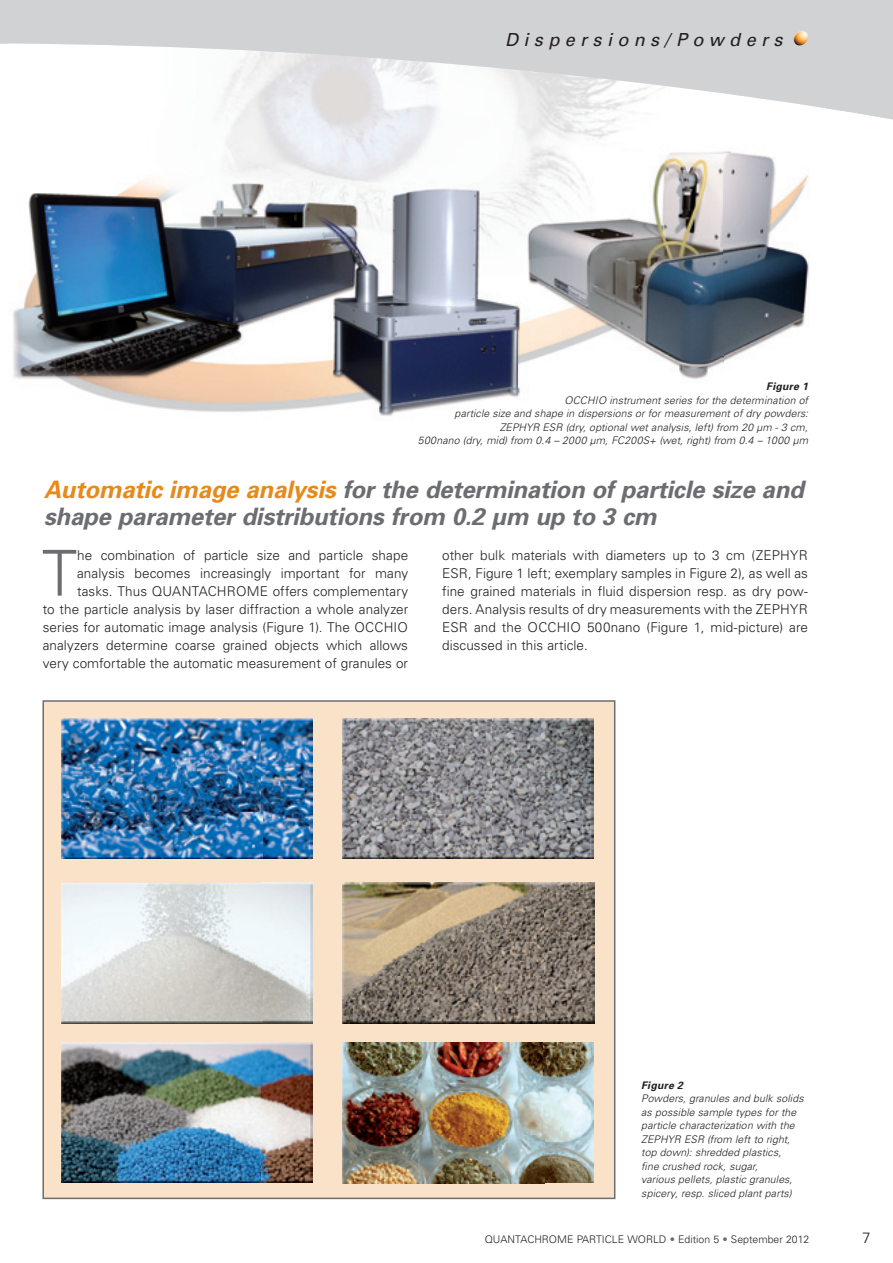
<style>
.page{position:relative;width:893px;height:1263px;background:#fff}
.page>*{position:absolute;margin:0;border:0;box-sizing:border-box;transform-origin:0 0}
.t1{font:300 63.3px "Univers";color:#6c6d70}
.t2{font:italic 700 24px/27px "Univers";letter-spacing:-.01em;color:#6c6d70}
.t3{font:italic 18px "Univers";letter-spacing:.3em;color:#231f20}
.t4{font:300 15px "Univers";color:#231f20}
.t5{font:300 13.5px/18px "Univers";letter-spacing:.005em;color:#231f20;text-align:right}
.t6{font:italic 300 10.5px/13.5px "Univers";letter-spacing:.01em;color:#231f20;text-align:right}
.t7{font:300 10.5px "Univers";color:#231f20}
.t8{font:italic 700 10.5px "Univers";letter-spacing:.015em;color:#231f20}
.s1{color:#e68a1b}
.s2{color:#6c6d70}
</style>
<div class="page">
<img style="left:13px;top:124px;width:250px;height:288px">
<img style="left:263px;top:124px;width:255px;height:293px">
<img style="left:518px;top:124px;width:205px;height:272px">
<img style="left:723px;top:151px;width:86px;height:212px">
<svg style="left:42px;top:700px;width:573px;height:499px;background:#f2dbc3"></svg>
<img style="left:61px;top:719px;width:251px;height:140px">
<img style="left:61px;top:883px;width:252px;height:141px">
<img style="left:61px;top:1043px;width:251px;height:140px">
<img style="left:342px;top:719px;width:251px;height:140px">
<img style="left:343px;top:883px;width:252px;height:141px">
<img style="left:343px;top:1043px;width:251px;height:140px">
<svg style="left:0;top:0;width:893px;height:124px;fill:#d1d2d4"></svg>
<img style="left:793px;top:31px;width:16px;height:15px">
<h3 class="t3" style="left:505px;top:33px;width:279px">Dispersions/Powders</h3>
<p class="t8" style="left:766px;top:383px;width:43px">Figure 1</p>
<p class="t6" style="left:418px;top:394px;width:392px">OCCHIO instrument series for the determination of<br>particle size and shape in dispersions or for measurement of dry powders:<br>ZEPHYR ESR (dry, optional wet analysis, left) from 20 µm - 3 cm,<br>500nano (dry, mid) from 0.4 – 2000 µm, FC200S+ (wet, right) from 0.4 – 1000 µm</p>
<h2 class="t2" style="left:44px;top:478px;width:761px"><span class="s1">Automatic image analysis</span> for the determination of particle size and shape parameter distributions from 0.2 µm up to 3 cm</h2>
<h1 class="t1" style="left:42px;top:550px;width:37px">T</h1>
<p class="t5" style="left:43px;top:547px;width:367px">he combination of particle size and particle shape analysis becomes increasingly important for many tasks. Thus QUANTACHROME offers complementary<br>to the particle analysis by laser diffraction a whole analyzer series for automatic image analysis (Figure 1). The OCCHIO analyzers determine coarse grained objects which allows very comfortable the automatic measurement of granules or</p>
<p class="t5" style="left:442px;top:547px;width:367px;text-align:justify">other bulk materials with diameters up to 3 cm (ZEPHYR ESR, Figure 1 left; exemplary samples in Figure 2), as well as fine grained materials in fluid dispersion resp. as dry pow&shy;ders. Analysis results of dry measurements with the ZEPHYR ESR and the OCCHIO 500nano (Figure 1, mid-picture) are discussed in this article.</p>
<p class="t8" style="left:641px;top:1081px;width:43px">Figure 2</p>
<p class="t6" style="left:641px;top:1093px;width:164px;text-align:left">Powders, granules and bulk solids as possible sample types for the particle characterization with the<br>ZEPHYR ESR (from left to right, top down): shredded plastics,<br>fine crushed rock, sugar,<br>various pellets, plastic granules, spicery, resp. sliced plant parts)</p>
<p class="t7" style="left:485px;top:1236px;width:326px">QUANTACHROME PARTICLE WORLD <span class="s2">•</span> Edition 5 <span class="s2">•</span> September 2012</p>
<p class="t4" style="left:862px;top:1232px;width:10px">7</p>
</div>
